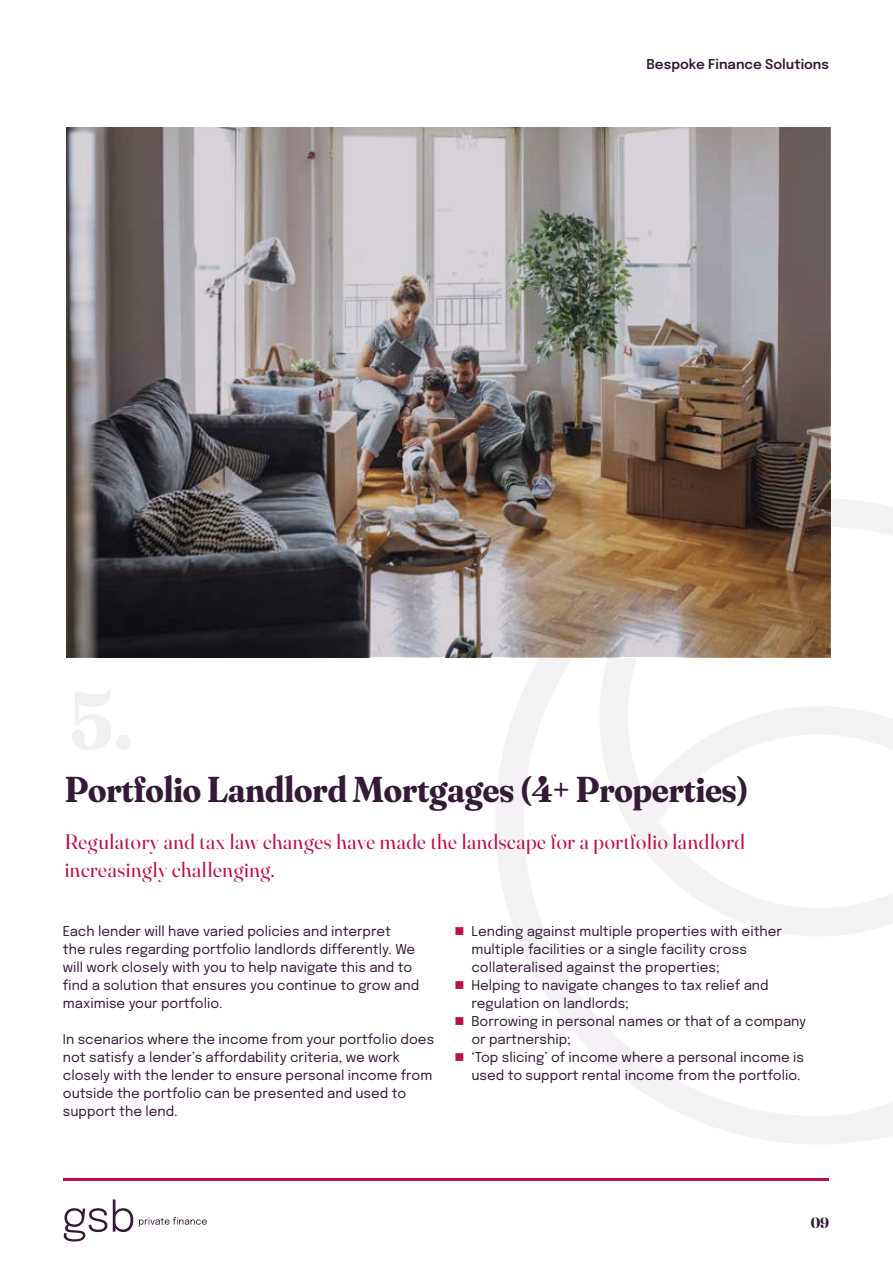
<style>
.page{position:relative;width:893px;height:1263px;background:#fff}
.page>*{position:absolute;margin:0;border:0;box-sizing:border-box;transform-origin:0 0}
.t1{font:700 36px "Fraunces 144 pt Soft";color:#341a37}
.t2{font:21px/28.5px "Fraunces 144 pt";letter-spacing:.03em;color:#bb114a}
.t3{font:700 15px "Fraunces 144 pt";color:#341a37}
.t4{font:13.5px/18px "Epilogue";color:#341a37}
.t5{font:600 13.5px "Epilogue";color:#341a37}
.s1{color:#bb114a}
</style>
<div class="page">
<hr style="left:0;top:0;width:1px;height:1263px;background:#341a37">
<svg style="left:495px;top:498px;width:398px;height:646px"></svg>
<hr style="left:64px;top:1178px;width:765px;height:3px;background:#bb114a">
<img style="left:69px;top:127px;width:761px;height:530px">
<svg style="left:64px;top:1208px;width:43px;height:33px"></svg>
<svg style="left:113px;top:1199px;width:20px;height:33px"></svg>
<svg style="left:139px;top:1217px;width:68px;height:10px"></svg>
<p class="t5" style="left:646px;top:54px;width:184px">Bespoke Finance Solutions</p>
<h1 class="t1" style="left:65px;top:763px;width:685px">Portfolio Landlord Mortgages (4+ Properties)</h1>
<h2 class="t2" style="left:65px;top:826px;width:682px">Regulatory and tax law changes have made the landscape for a portfolio landlord increasingly challenging.</h2>
<p class="t4" style="left:63px;top:921px;width:358px">Each lender will have varied policies and interpret<br>the rules regarding portfolio landlords differently. We will work closely with you to help navigate this and to find a solution that ensures you continue to grow and maximise your portfolio.</p>
<p class="t4" style="left:63px;top:1029px;width:373px">In scenarios where the income from your portfolio does not satisfy a lender’s affordability criteria, we work closely with the lender to ensure personal income from outside the portfolio can be presented and used to support the lend.</p>
<p class="t4" style="left:471px;top:921px;width:312px;text-indent:-17px"><span class="s1">■</span> Lending against multiple properties with either multiple facilities or a single facility cross collateralised against the properties;</p>
<p class="t4" style="left:471px;top:975px;width:299px;text-indent:-17px"><span class="s1">■</span> Helping to navigate changes to tax relief and regulation on landlords;</p>
<p class="t4" style="left:471px;top:1011px;width:336px;text-indent:-17px"><span class="s1">■</span> Borrowing in personal names or that of a company or partnership;</p>
<p class="t4" style="left:455px;top:1047px;width:351px;text-align:right"><span class="s1">■</span> ‘Top slicing’ of income where a personal income is used to support rental income from the portfolio.</p>
<p class="t3" style="left:811px;top:1211px;width:20px">09</p>
</div>
